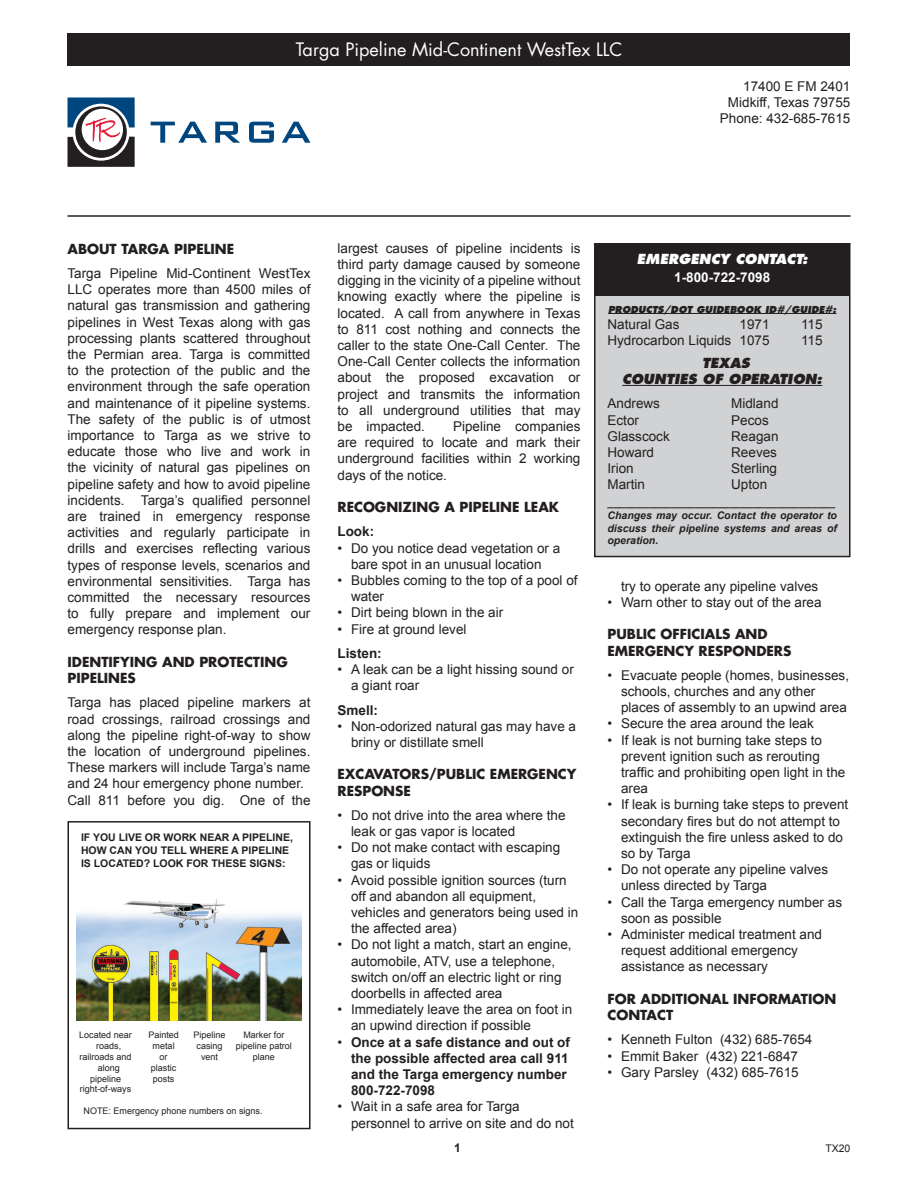
<style>
.page{position:relative;width:918px;height:1188px;background:#fff}
.page>*{position:absolute;margin:0;border:0;box-sizing:border-box;transform-origin:0 0}
.t1{font:18px "Futura";color:#fff}
.t2{font:13.5px/16.2px "Arial";color:#231f20}
.t3{font:700 13.5px/16.2px "Futura";color:#231f20}
.t4{font:700 13.5px/16.2px "Arial";color:#231f20}
.t5{font:italic 800 13.5px "Futura";color:#231f20}
.t6{font:italic 800 13.5px "Futura";color:#fff}
.t7{font:700 13.5px "Arial";color:#fff}
.t8{font:700 12px "Arial";color:#231f20}
.t9{font:italic 700 10.5px/12.6px "Arial";color:#231f20;text-align:justify}
.t10{font:700 10.5px/12.6px "Arial";color:#231f20}
.t11{font:10.5px "Arial";color:#231f20}
.t12{font:italic 800 9.3px "Futura";color:#231f20}
.t13{font:9px/10.8px "Arial";color:#231f20}
.s1{font-weight:400}
</style>
<div class="page">
<hr style="left:68px;top:215px;width:782px;height:2px;background:#231f20">
<div style="left:68px;top:34px;width:782px;height:32px;background:#231f20"></div>
<div style="left:595px;top:244px;width:255px;height:313px;background:#d1d2d4"></div>
<div style="left:594px;top:243px;width:256px;height:314px;border:2px solid #231f20"></div>
<div style="left:594px;top:244px;width:256px;height:52px;background:#231f20"></div>
<hr style="left:608px;top:313px;width:228px;height:1px;background:#231f20">
<hr style="left:622px;top:385px;width:200px;height:1px;background:#231f20">
<svg style="left:151px;top:122px;width:56px;height:21px"></svg>
<svg style="left:215px;top:122px;width:25px;height:21px"></svg>
<svg style="left:249px;top:122px;width:25px;height:21px"></svg>
<svg style="left:282px;top:122px;width:28px;height:21px"></svg>
<svg style="left:67px;top:97px;width:68px;height:70px"></svg>
<img style="left:76px;top:899px;width:226px;height:122px">
<div style="left:68px;top:821px;width:242px;height:308px;border:2px solid #231f20"></div>
<p class="t1" style="left:296px;top:38px;width:328px">Targa Pipeline Mid-Continent WestTex LLC</p>
<p class="t2" style="left:743px;top:78px;width:109px">17400 E FM 2401</p>
<p class="t2" style="left:728px;top:94px;width:124px">Midkiff, Texas 79755</p>
<p class="t2" style="left:720px;top:111px;width:132px">Phone: 432-685-7615</p>
<p class="t3" style="left:68px;top:240px;width:168px">ABOUT TARGA PIPELINE</p>
<p class="t2" style="left:68px;top:265px;width:245px;text-align:justify">Targa Pipeline Mid-Continent WestTex LLC operates more than 4500 miles of natural gas transmission and gathering pipelines in West Texas along with gas processing plants scattered throughout the Permian area. Targa is committed to the protection of the public and the environment through the safe operation and maintenance of it pipeline systems.<br>The safety of the public is of utmost importance to Targa as we strive to educate those who live and work in the vicinity of natural gas pipelines on pipeline safety and how to avoid pipeline incidents. Targa’s qualified personnel are trained in emergency response activities and regularly participate in drills and exercises reflecting various types of response levels, scenarios and environmental sensitivities. Targa has committed the necessary resources to fully prepare and implement our emergency response plan.</p>
<p class="t3" style="left:68px;top:654px;width:222px">IDENTIFYING AND PROTECTING<br>PIPELINES</p>
<p class="t2" style="left:68px;top:695px;width:245px;text-align:justify">Targa has placed pipeline markers at road crossings, railroad crossings and along the pipeline right-of-way to show the location of underground pipelines.<br>These markers will include Targa’s name and 24 hour emergency phone number.</p>
<p class="t2" style="left:68px;top:792px;width:245px">Call 811 before you dig. One of the</p>
<p class="t10" style="left:81px;top:832px;width:213px">IF YOU LIVE OR WORK NEAR A PIPELINE,<br>HOW CAN YOU TELL WHERE A PIPELINE<br>IS LOCATED? LOOK FOR THESE SIGNS:</p>
<p class="t13" style="left:96px;top:1030px;width:37px;text-indent:-17px">Located near roads,</p>
<p class="t13" style="left:98px;top:1052px;width:35px;text-indent:-18px">railroads and along</p>
<p class="t13" style="left:90px;top:1073px;width:33px">pipeline</p>
<p class="t13" style="left:80px;top:1084px;width:53px">right-of-ways</p>
<p class="t13" style="left:148px;top:1030px;width:32px">Painted</p>
<p class="t13" style="left:153px;top:1041px;width:24px">metal</p>
<p class="t13" style="left:160px;top:1052px;width:10px">or</p>
<p class="t13" style="left:151px;top:1062px;width:27px">plastic</p>
<p class="t13" style="left:153px;top:1073px;width:23px">posts</p>
<p class="t13" style="left:194px;top:1030px;width:34px">Pipeline</p>
<p class="t13" style="left:197px;top:1041px;width:28px">casing</p>
<p class="t13" style="left:201px;top:1052px;width:19px">vent</p>
<p class="t13" style="left:243px;top:1030px;width:43px">Marker for</p>
<p class="t13" style="left:236px;top:1041px;width:58px">pipeline patrol</p>
<p class="t13" style="left:253px;top:1052px;width:24px">plane</p>
<p class="t13" style="left:84px;top:1106px;width:181px">NOTE: Emergency phone numbers on signs.</p>
<p class="t2" style="left:338px;top:240px;width:245px;text-align:justify">largest causes of pipeline incidents is third party damage caused by someone digging in the vicinity of a pipeline without knowing exactly where the pipeline is located. A call from anywhere in Texas to 811 cost nothing and connects the caller to the state One-Call Center. The One-Call Center collects the information about the proposed excavation or project and transmits the information to all underground utilities that may be impacted.</p>
<p class="t2" style="left:338px;top:418px;width:244px;text-align:justify;text-indent:116px">Pipeline companies are required to locate and mark their underground facilities within 2 working days of the notice.</p>
<p class="t3" style="left:338px;top:499px;width:223px">RECOGNIZING A PIPELINE LEAK</p>
<p class="t4" style="left:338px;top:524px;width:38px">Look:</p>
<p class="t2" style="left:338px;top:540px;width:224px;text-align:center">• Do you notice dead vegetation or a bare spot in an unusual location</p>
<p class="t2" style="left:351px;top:572px;width:228px;text-indent:-14px">• Bubbles coming to the top of a pool of water</p>
<p class="t2" style="left:338px;top:605px;width:167px">• Dirt being blown in the air</p>
<p class="t2" style="left:338px;top:621px;width:131px">• Fire at ground level</p>
<p class="t4" style="left:338px;top:645px;width:46px">Listen:</p>
<p class="t2" style="left:351px;top:661px;width:224px;text-indent:-14px">• A leak can be a light hissing sound or a giant roar</p>
<p class="t4" style="left:338px;top:702px;width:42px">Smell:</p>
<p class="t2" style="left:351px;top:718px;width:227px;text-indent:-14px">• Non-odorized natural gas may have a briny or distillate smell</p>
<p class="t3" style="left:338px;top:766px;width:241px">EXCAVATORS/PUBLIC EMERGENCY<br>RESPONSE</p>
<p class="t2" style="left:351px;top:807px;width:216px;text-indent:-14px">• Do not drive into the area where the leak or gas vapor is located</p>
<p class="t2" style="left:351px;top:840px;width:211px;text-indent:-14px">• Do not make contact with escaping gas or liquids</p>
<p class="t2" style="left:351px;top:872px;width:229px;text-indent:-14px">• Avoid possible ignition sources (turn off and abandon all equipment, vehicles and generators being used in the affected area)</p>
<p class="t2" style="left:351px;top:937px;width:222px;text-indent:-14px">• Do not light a match, start an engine, automobile, ATV, use a telephone, switch on/off an electric light or ring doorbells in affected area</p>
<p class="t2" style="left:351px;top:1002px;width:223px;text-indent:-14px">• Immediately leave the area on foot in an upwind direction if possible</p>
<p class="t4" style="left:351px;top:1034px;width:221px;text-indent:-14px"><span class="s1">•</span> Once at a safe distance and out of the possible affected area call 911 and the Targa emergency number<br>800-722-7098</p>
<p class="t2" style="left:351px;top:1099px;width:224px;text-indent:-14px">• Wait in a safe area for Targa personnel to arrive on site and do not</p>
<p class="t6" style="left:637px;top:250px;width:172px">EMERGENCY CONTACT:</p>
<p class="t7" style="left:674px;top:268px;width:98px">1-800-722-7098</p>
<p class="t12" style="left:608px;top:303px;width:230px">PRODUCTS/DOT GUIDEBOOK ID#/GUIDE#:</p>
<p class="t2" style="left:608px;top:316px;width:74px">Natural Gas</p>
<p class="t2" style="left:740px;top:316px;width:32px">1971</p>
<p class="t2" style="left:801px;top:316px;width:23px">115</p>
<p class="t2" style="left:608px;top:332px;width:164px">Hydrocarbon Liquids 1075</p>
<p class="t2" style="left:801px;top:332px;width:23px">115</p>
<p class="t5" style="left:702px;top:354px;width:49px">TEXAS</p>
<p class="t5" style="left:622px;top:370px;width:202px">COUNTIES OF OPERATION:</p>
<p class="t2" style="left:608px;top:396px;width:54px">Andrews</p>
<p class="t2" style="left:608px;top:412px;width:33px">Ector</p>
<p class="t2" style="left:608px;top:428px;width:64px">Glasscock</p>
<p class="t2" style="left:608px;top:444px;width:48px">Howard</p>
<p class="t2" style="left:608px;top:461px;width:28px">Irion</p>
<p class="t2" style="left:608px;top:477px;width:39px">Martin</p>
<p class="t2" style="left:731px;top:396px;width:49px">Midland</p>
<p class="t2" style="left:731px;top:412px;width:39px">Pecos</p>
<p class="t2" style="left:731px;top:428px;width:49px">Reagan</p>
<p class="t2" style="left:731px;top:444px;width:47px">Reeves</p>
<p class="t2" style="left:731px;top:461px;width:47px">Sterling</p>
<p class="t2" style="left:731px;top:477px;width:38px">Upton</p>
<p class="t9" style="left:608px;top:497px;width:229px">_______________________________________</p>
<p class="t9" style="left:608px;top:509px;width:231px">Changes may occur. Contact the operator to discuss their pipeline systems and areas of operation.</p>
<p class="t2" style="left:621px;top:578px;width:199px">try to operate any pipeline valves</p>
<p class="t2" style="left:608px;top:594px;width:216px">• Warn other to stay out of the area</p>
<p class="t3" style="left:608px;top:626px;width:185px">PUBLIC OFFICIALS AND<br>EMERGENCY RESPONDERS</p>
<p class="t2" style="left:621px;top:667px;width:230px;text-indent:-14px">• Evacuate people (homes, businesses, schools, churches and any other places of assembly to an upwind area</p>
<p class="t2" style="left:608px;top:716px;width:208px">• Secure the area around the leak</p>
<p class="t2" style="left:621px;top:732px;width:226px;text-indent:-14px">• If leak is not burning take steps to prevent ignition such as rerouting traffic and prohibiting open light in the area</p>
<p class="t2" style="left:621px;top:797px;width:229px;text-indent:-14px">• If leak is burning take steps to prevent secondary fires but do not attempt to extinguish the fire unless asked to do so by Targa</p>
<p class="t2" style="left:621px;top:862px;width:209px;text-indent:-14px">• Do not operate any pipeline valves unless directed by Targa</p>
<p class="t2" style="left:621px;top:894px;width:223px;text-indent:-14px">• Call the Targa emergency number as soon as possible</p>
<p class="t2" style="left:621px;top:926px;width:203px;text-indent:-14px">• Administer medical treatment and request additional emergency assistance as necessary</p>
<p class="t3" style="left:608px;top:990px;width:230px">FOR ADDITIONAL INFORMATION<br>CONTACT</p>
<p class="t2" style="left:608px;top:1032px;width:206px">• Kenneth Fulton (432) 685-7654</p>
<p class="t2" style="left:608px;top:1048px;width:192px">• Emmit Baker (432) 221-6847</p>
<p class="t2" style="left:608px;top:1064px;width:193px">• Gary Parsley (432) 685-7615</p>
<p class="t8" style="left:454px;top:1140px;width:8px">1</p>
<p class="t11" style="left:825px;top:1141px;width:27px">TX20</p>
</div>
